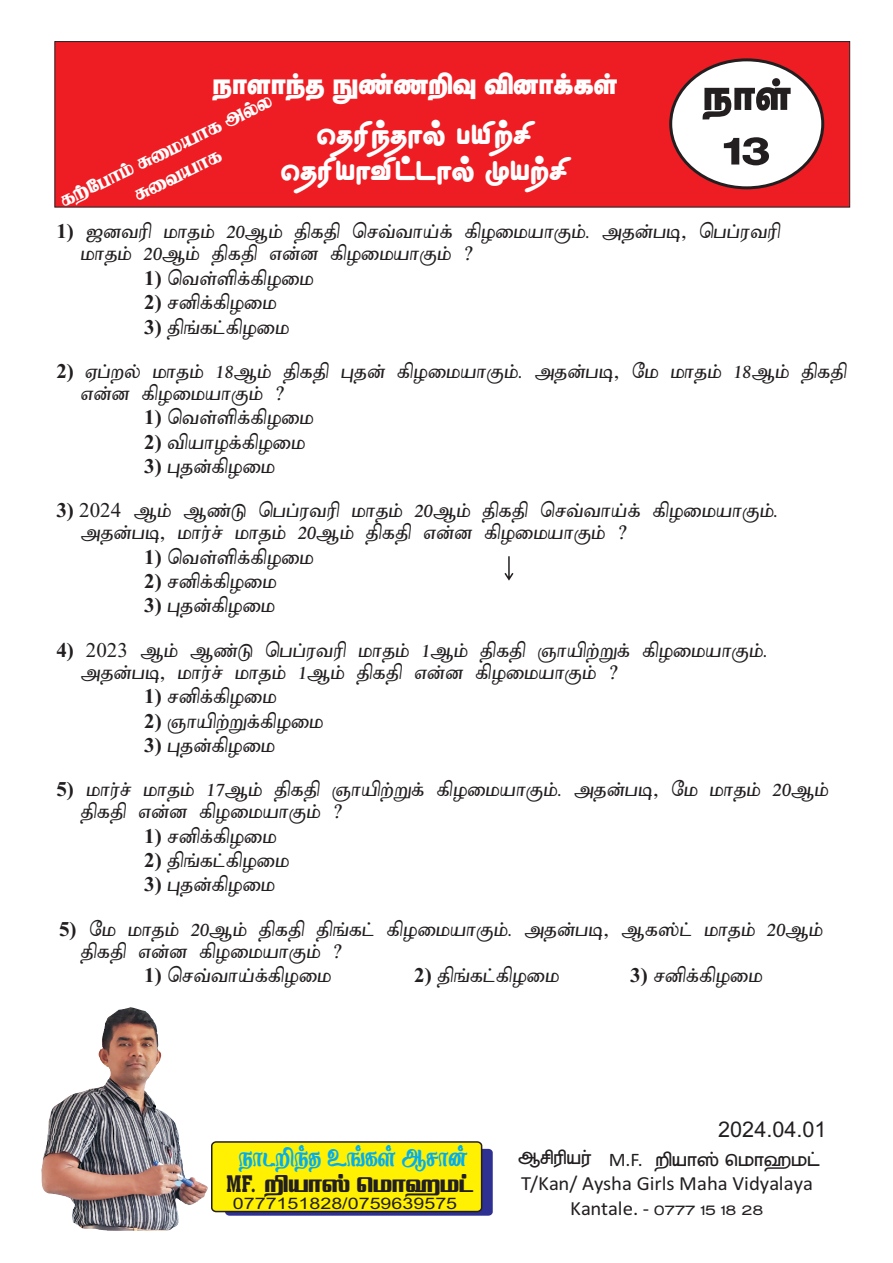
<style>
.page{position:relative;width:893px;height:1263px;background:#fff}
.page>*{position:absolute;margin:0;border:0;box-sizing:border-box;transform-origin:0 0}
.t1{font:54.6px/54.6px "NC Kavithajiny";color:#231f20;text-align:center}
.t2{font:36px/36px "NC Shobija";color:#fff;text-align:center}
.t3{font:36px "NC Kavithajiny";color:#fff}
.t4{font:35.4px "NC Vemalan";color:#00aeef;scale:.73 1}
.t5{font:32.55px "NC Tharsha";color:#231f20;scale:.85 1}
.t6{font:27px/27px "NC Kiddu";color:#fff;text-align:center}
.t7{font:25.5px "NC Mani";color:#231f20}
.t8{font:21.6px "Arial";color:#231f20}
.t9{font:21px/44.4px "NG Ganapathi";color:#231f20}
.t10{font:21px "Times New Roman";color:#231f20}
.t11{font:700 21px "Times New Roman";color:#231f20}
.t12{font:20.1px "Calibri";color:#231f20}
.t13{font:20.1px "NC Mani";color:#231f20}
.t14{font:15.9px "Arial";color:#231f20;scale:1.24 1}
.s1{font-family:"Times New Roman";font-weight:700}
.s2{font-weight:700}
.s3{font-family:"Aachen BT";font-size:22.5px}
.s4{font-family:"Calibri";font-size:19.2px}
.s5{font-family:"Calibri"}
</style>
<div class="page">
<svg style="left:504px;top:556px;width:9px;height:25px"></svg>
<div style="left:55px;top:41px;width:795px;height:166px;background:#ee1d23"></div>
<div style="left:669px;top:58px;width:155px;height:131px;background:#fff;border:3px solid #231f20;border-radius:50%"></div>
<img style="left:41px;top:1020px;width:167px;height:211px">
<div style="left:225px;top:1149px;width:268px;height:67px;background:linear-gradient(to right,#2e3092,#2e3092);border-radius:4px"></div>
<div style="left:211px;top:1141px;width:271px;height:71px;background:#fff101;border:1px solid #231f20;border-radius:4px"></div>
<svg style="left:85px;top:178px;width:15px;height:16px"></svg>
<svg style="left:136px;top:154px;width:18px;height:16px"></svg>
<svg style="left:207px;top:121px;width:16px;height:15px"></svg>
<svg style="left:244px;top:102px;width:6px;height:5px"></svg>
<h2 class="t3" style="left:212px;top:67px;width:406px">ehshe;j Ez;zwpT tpdhf;fs;</h2>
<h2 class="t2" style="left:281px;top:118px;width:291px">njupe;jhy; gapw;rp njupahtpl;lhy; Kaw;rp</h2>
<p class="t6" style="left:55px;top:189px;width:234px;rotate:-26deg">fw; ghk; ikah myy<br>Ritahf</p>
<h1 class="t1" style="left:703px;top:69px;width:90px">ehs;<br>13</h1>
<p class="t9" style="left:80px;top:222px;width:701px;line-height:21.9px">[dtup khjk; 20Mk; jpfjp nrt;tha;f; fpoikahFk;. mjd;gb&gt; ngg;utup khjk; 20Mk; jpfjp vd;d fpoikahFk; ?</p>
<p class="t9" style="left:144px;top:257px;width:170px"><span class="s1">1)</span> nts;spf;fpoik</p>
<p class="t9" style="left:144px;top:282px;width:133px"><span class="s1">2)</span> rdpf;fpoik</p>
<p class="t9" style="left:84px;top:306px;width:763px;text-indent:60px"><span class="s1">3)</span> jpq;fl;fpoik<br>Vg;wy; khjk; 18Mk; jpfjp Gjd; fpoikahFk;. mjd;gb&gt; Nk khjk; 18Mk; jpfjp</p>
<p class="t9" style="left:80px;top:372px;width:204px">vd;d fpoikahFk; ?</p>
<p class="t9" style="left:144px;top:397px;width:170px"><span class="s1">1)</span> nts;spf;fpoik</p>
<p class="t9" style="left:144px;top:421px;width:162px"><span class="s1">2)</span> tpahof;fpoik</p>
<p class="t9" style="left:133px;top:446px;width:646px;text-indent:11px"><span class="s1">3)</span> Gjd;fpoik<br>Mk; Mz;L ngg;utup khjk; 20Mk; jpfjp nrt;tha;f; fpoikahFk;.</p>
<p class="t9" style="left:80px;top:512px;width:546px">mjd;gb&gt; khu;r; khjk; 20Mk; jpfjp vd;d fpoikahFk; ?</p>
<p class="t9" style="left:144px;top:536px;width:170px"><span class="s1">1)</span> nts;spf;fpoik</p>
<p class="t9" style="left:144px;top:561px;width:133px"><span class="s1">2)</span> rdpf;fpoik</p>
<p class="t9" style="left:140px;top:585px;width:629px"><span class="s1">3)</span> Gjd;fpoik<br>Mk; Mz;L ngg;utup khjk; 1Mk; jpfjp Qhapw;Wf; fpoikahFk;.</p>
<p class="t9" style="left:80px;top:651px;width:537px">mjd;gb&gt; khu;r; khjk; 1Mk; jpfjp vd;d fpoikahFk; ?</p>
<p class="t9" style="left:144px;top:676px;width:133px"><span class="s1">1)</span> rdpf;fpoik</p>
<p class="t9" style="left:144px;top:700px;width:180px"><span class="s1">2)</span> Qhapw;Wf;fpoik</p>
<p class="t9" style="left:86px;top:724px;width:744px;text-indent:58px"><span class="s1">3)</span> Gjd;fpoik<br>khu;r; khjk; 17Mk; jpfjp Qhapw;Wf; fpoikahFk;. mjd;gb&gt; Nk khjk; 20Mk;</p>
<p class="t9" style="left:80px;top:791px;width:262px">jpfjp vd;d fpoikahFk; ?</p>
<p class="t9" style="left:144px;top:815px;width:133px"><span class="s1">1)</span> rdpf;fpoik</p>
<p class="t9" style="left:144px;top:840px;width:146px"><span class="s1">2)</span> jpq;fl;fpoik</p>
<p class="t9" style="left:89px;top:864px;width:736px;text-indent:56px"><span class="s1">3)</span> Gjd;fpoik<br>Nk khjk; 20Mk; jpfjp jpq;fl; fpoikahFk;. mjd;gb&gt; Mf];l; khjk; 20Mk;</p>
<p class="t9" style="left:80px;top:930px;width:262px">jpfjp vd;d fpoikahFk; ?</p>
<p class="t9" style="left:144px;top:955px;width:188px"><span class="s1">1)</span> nrt;tha;f;fpoik</p>
<p class="t9" style="left:414px;top:955px;width:146px"><span class="s1">2)</span> jpq;fl;fpoik</p>
<p class="t9" style="left:630px;top:955px;width:133px"><span class="s1">3)</span> rdpf;fpoik</p>
<p class="t11" style="left:56px;top:224px;width:19px">1)</p>
<p class="t11" style="left:56px;top:364px;width:19px">2)</p>
<p class="t10" style="left:56px;top:503px;width:66px"><span class="s2">3)</span> 2024</p>
<p class="t10" style="left:56px;top:642px;width:73px"><span class="s2">4)</span> 2023</p>
<p class="t11" style="left:56px;top:782px;width:19px">5)</p>
<p class="t11" style="left:59px;top:922px;width:19px">5)</p>
<h3 class="t4" style="left:239px;top:1140px;width:315px">ehlwpe;j cq;fs; Mrhd;</h3>
<h3 class="t5" style="left:226px;top:1167px;width:293px"><span class="s3">MF.</span> wpah]; nkh`kl;</h3>
<p class="t14" style="left:233px;top:1197px;width:182px">0777151828/0759639575</p>
<p class="t8" style="left:718px;top:1121px;width:110px">2024.04.01</p>
<p class="t7" style="left:518px;top:1145px;width:75px">Mrpupau;</p>
<p class="t7" style="left:609px;top:1147px;width:213px"><span class="s4">M.F.</span> wpah]; nkh`kl;</p>
<p class="t12" style="left:521px;top:1175px;width:293px">T/Kan/ Aysha Girls Maha Vidyalaya</p>
<p class="t13" style="left:570px;top:1200px;width:195px"><span class="s5">Kantale. -</span> 0777 15 18 28</p>
</div>
